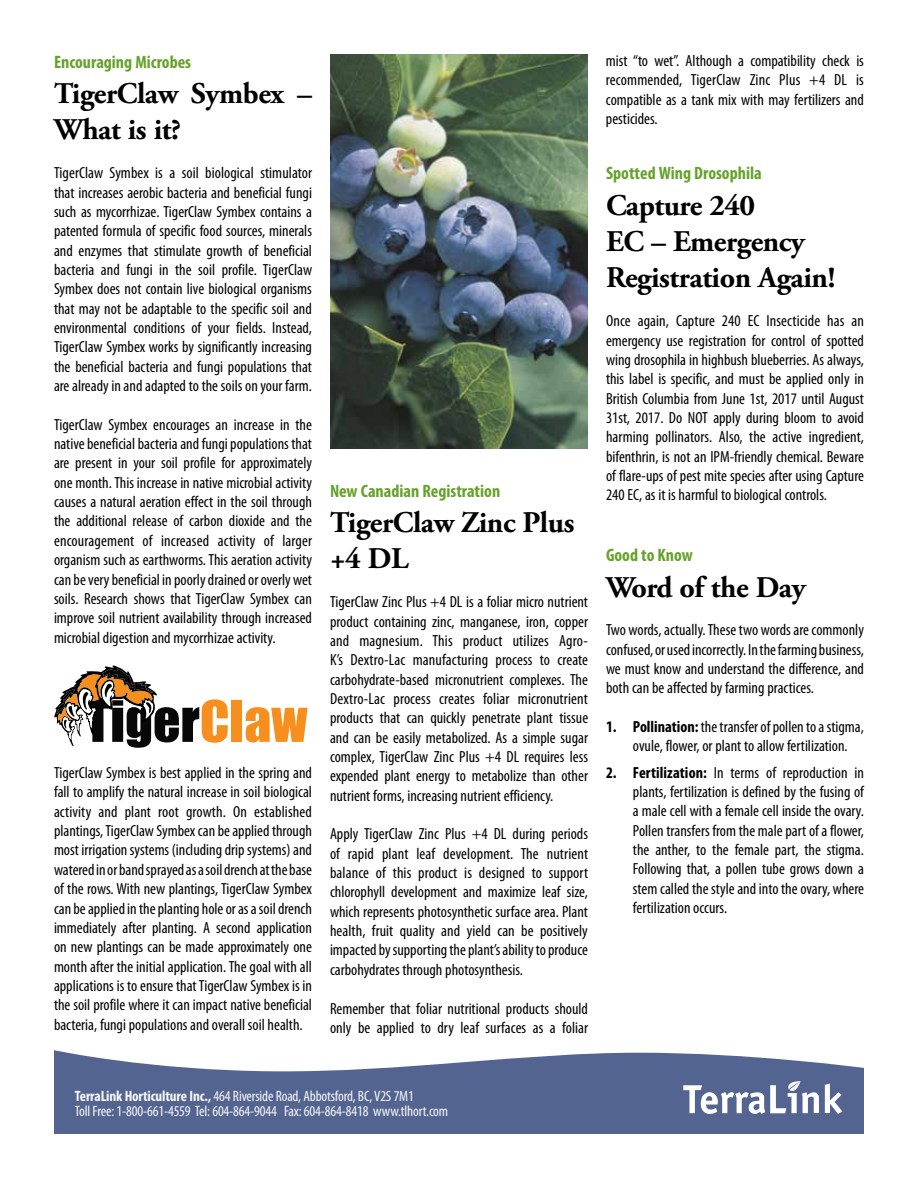
<style>
.page{position:relative;width:918px;height:1188px;background:#fff}
.page>*{position:absolute;margin:0;border:0;box-sizing:border-box;transform-origin:0 0}
.t1{font:700 30px/36px "Adobe Garamond Pro";letter-spacing:-.015em;color:#000}
.t2{font:700 condensed 18px "Myriad Pro";color:#65a22b}
.t3{font:condensed 16.2px/19.4px "Myriad Pro";color:#000;text-align:justify}
.t4{font:condensed 15px "Myriad Pro";letter-spacing:-.01em;color:#f7f7f7}
.t5{font:12px/12px "Officina Sans ITCTT Book";letter-spacing:-.01em;color:#f7f7f7}
.s1{font-weight:700}
.s2{font-family:"Officina Sans ITCTT Bold"}
</style>
<div class="page">
<svg style="left:54px;top:1050px;width:810px;height:84px;fill:#536490"></svg>
<div style="left:683px;top:1081px;width:159px;height:39px;background:#536490"></div>
<svg style="left:825px;top:1084px;width:17px;height:30px"></svg>
<svg style="left:683px;top:1081px;width:136px;height:33px"></svg>
<div style="left:75px;top:1083px;width:489px;height:51px;background:#536490"></div>
<div style="left:231px;top:700px;width:11px;height:42px;background:#f78f1e"></div>
<svg style="left:246px;top:707px;width:62px;height:35px"></svg>
<svg style="left:54px;top:665px;width:174px;height:83px"></svg>
<img style="left:330px;top:54px;width:258px;height:395px">
<p class="t2" style="left:54px;top:50px;width:139px">Encouraging Microbes</p>
<h1 class="t1" style="left:54px;top:77px;width:260px">TigerClaw Symbex –<br>What is it?</h1>
<p class="t3" style="left:54px;top:163px;width:260px">TigerClaw Symbex is a soil biological stimulator that increases aerobic bacteria and beneficial fungi such as mycorrhizae. TigerClaw Symbex contains a patented formula of specific food sources, minerals and enzymes that stimulate growth of beneficial bacteria and fungi in the soil profile. TigerClaw Symbex does not contain live biological organisms that may not be adaptable to the specific soil and environmental conditions of your fields. Instead, TigerClaw Symbex works by significantly increasing the beneficial bacteria and fungi populations that are already in and adapted to the soils on your farm.</p>
<p class="t3" style="left:54px;top:415px;width:260px">TigerClaw Symbex encourages an increase in the native beneficial bacteria and fungi populations that are present in your soil profile for approximately one month. This increase in native microbial activity causes a natural aeration effect in the soil through the additional release of carbon dioxide and the encouragement of increased activity of larger organism such as earthworms. This aeration activity can be very beneficial in poorly drained or overly wet soils. Research shows that TigerClaw Symbex can improve soil nutrient availability through increased microbial digestion and mycorrhizae activity.</p>
<p class="t3" style="left:54px;top:763px;width:260px">TigerClaw Symbex is best applied in the spring and fall to amplify the natural increase in soil biological activity and plant root growth. On established plantings, TigerClaw Symbex can be applied through most irrigation systems (including drip systems) and watered in or band sprayed as a soil drench at the base of the rows. With new plantings, TigerClaw Symbex can be applied in the planting hole or as a soil drench immediately after planting. A second application on new plantings can be made approximately one month after the initial application. The goal with all applications is to ensure that TigerClaw Symbex is in the soil profile where it can impact native beneficial bacteria, fungi populations and overall soil health.</p>
<p class="t2" style="left:330px;top:479px;width:172px">New Canadian Registration</p>
<h1 class="t1" style="left:330px;top:506px;width:246px">TigerClaw Zinc Plus +4 DL</h1>
<p class="t3" style="left:330px;top:592px;width:260px">TigerClaw Zinc Plus +4 DL is a foliar micro nutrient product containing zinc, manganese, iron, copper and magnesium. This product utilizes Agro-K’s Dextro-Lac manufacturing process to create carbohydrate-based micronutrient complexes. The Dextro-Lac process creates foliar micronutrient products that can quickly penetrate plant tissue and can be easily metabolized. As a simple sugar complex, TigerClaw Zinc Plus +4 DL requires less expended plant energy to metabolize than other nutrient forms, increasing nutrient efficiency.</p>
<p class="t3" style="left:330px;top:824px;width:260px">Apply TigerClaw Zinc Plus +4 DL during periods of rapid plant leaf development. The nutrient balance of this product is designed to support chlorophyll development and maximize leaf size, which represents photosynthetic surface area. Plant health, fruit quality and yield can be positively impacted by supporting the plant’s ability to produce carbohydrates through photosynthesis.</p>
<p class="t3" style="left:330px;top:998px;width:260px">Remember that foliar nutritional products should only be applied to dry leaf surfaces as a foliar</p>
<p class="t3" style="left:606px;top:51px;width:259px">mist “to wet”. Although a compatibility check is recommended, TigerClaw Zinc Plus +4 DL is compatible as a tank mix with may fertilizers and pesticides.</p>
<p class="t2" style="left:606px;top:162px;width:157px">Spotted Wing Drosophila</p>
<h1 class="t1" style="left:606px;top:189px;width:231px">Capture 240<br>EC – Emergency<br>Registration Again!</h1>
<p class="t3" style="left:606px;top:311px;width:260px">Once again, Capture 240 EC Insecticide has an emergency use registration for control of spotted wing drosophila in highbush blueberries. As always, this label is specific, and must be applied only in British Columbia from June 1st, 2017 until August 31st, 2017. Do NOT apply during bloom to avoid harming pollinators. Also, the active ingredient, bifenthrin, is not an IPM-friendly chemical. Beware of flare-ups of pest mite species after using Capture 240 EC, as it is harmful to biological controls.</p>
<p class="t2" style="left:606px;top:543px;width:88px">Good to Know</p>
<h1 class="t1" style="left:606px;top:570px;width:201px">Word of the Day</h1>
<p class="t3" style="left:606px;top:620px;width:260px">Two words, actually. These two words are commonly confused, or used incorrectly. In the farming business, we must know and understand the difference, and both can be affected by farming practices.</p>
<p class="t3" style="left:633px;top:717px;width:232px;text-indent:-27px"><span class="s1">1. Pollination:</span> the transfer of pollen to a stigma, ovule, flower, or plant to allow fertilization.</p>
<p class="t3" style="left:633px;top:762px;width:233px;text-indent:-27px"><span class="s1">2. Fertilization:</span> In terms of reproduction in plants, fertilization is defined by the fusing of a male cell with a female cell inside the ovary.<br>Pollen transfers from the male part of a flower, the anther, to the female part, the stigma.<br>Following that, a pollen tube grows down a stem called the style and into the ovary, where fertilization occurs.</p>
<p class="t4" style="left:75px;top:1087px;width:341px"><span class="s1">TerraLink Horticulture Inc.,</span> 464 Riverside Road, Abbotsford, BC, V2S 7M1</p>
<p class="t5" style="left:75px;top:1094px;width:389px"><span class="s2">TerraLink Horticulture Inc.</span>, 464 Riverside Road, Abbotsford, BC, V2S 7M1<br>Toll Free: 1-800-661-4559 Tel: 604-864-9044 Fax: 604-864-8418 www.tlhort.com</p>
</div>
